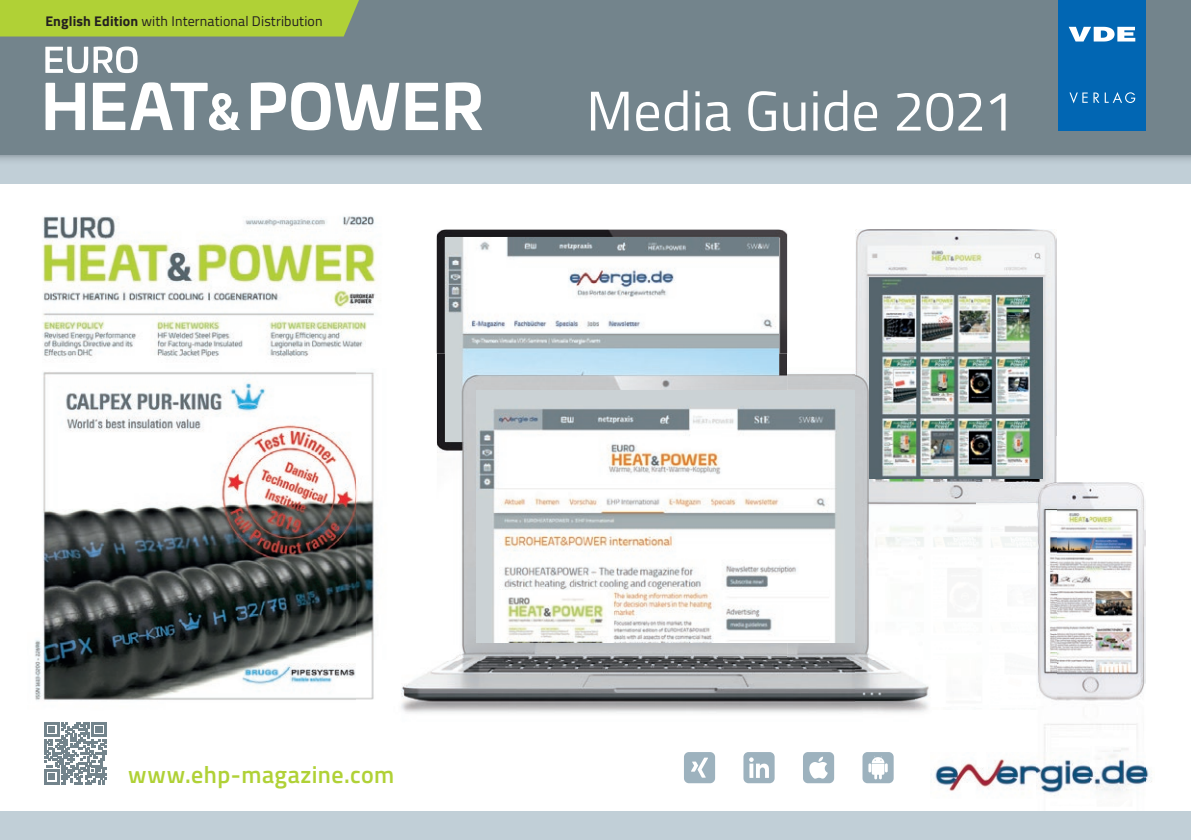
<style>
.page{position:relative;width:1191px;height:840px;background:#fff}
.page>*{position:absolute;margin:0;border:0;box-sizing:border-box;transform-origin:0 0}
.t1{font:56px "Titillium Web";color:#fff}
.t2{font:600 24px "Titillium Web";letter-spacing:.02em;color:#b0d136}
.t3{font:14px "Titillium Web";letter-spacing:.01em;color:#231f20}
.s1{font-weight:700}
</style>
<div class="page">
<img style="left:437px;top:229px;width:350px;height:124px">
<img style="left:446px;top:237px;width:332px;height:153px">
<img style="left:35px;top:216px;width:341px;height:484px">
<img style="left:855px;top:229px;width:201px;height:69px">
<img style="left:855px;top:298px;width:14px;height:55px">
<img style="left:1043px;top:298px;width:13px;height:68px">
<img style="left:975px;top:366px;width:81px;height:137px">
<img style="left:975px;top:503px;width:61px;height:44px">
<img style="left:457px;top:353px;width:50px;height:304px">
<img style="left:506px;top:642px;width:211px;height:15px">
<img style="left:356px;top:353px;width:20px;height:307px">
<img style="left:436px;top:353px;width:21px;height:307px">
<img style="left:722px;top:353px;width:133px;height:307px">
<img style="left:456px;top:657px;width:266px;height:3px">
<img style="left:855px;top:353px;width:120px;height:307px">
<img style="left:1056px;top:482px;width:89px;height:202px">
<img style="left:1044px;top:684px;width:100px;height:67px">
<img style="left:1036px;top:482px;width:20px;height:227px">
<img style="left:931px;top:751px;width:221px;height:45px">
<svg style="left:743px;top:752px;width:31px;height:30px"></svg>
<svg style="left:803px;top:752px;width:31px;height:30px"></svg>
<svg style="left:862px;top:752px;width:31px;height:30px"></svg>
<svg style="left:684px;top:752px;width:31px;height:30px"></svg>
<img style="left:356px;top:660px;width:573px;height:53px">
<svg style="left:44px;top:722px;width:63px;height:61px"></svg>
<div style="left:0;top:155px;width:1191px;height:28px;background:linear-gradient(to bottom,#b4c1c9,#c6d4dc)"></div>
<div style="left:0;top:0;width:1191px;height:155px;background:#73848c"></div>
<svg style="left:45px;top:47px;width:43px;height:26px"></svg>
<svg style="left:94px;top:46px;width:44px;height:27px"></svg>
<svg style="left:46px;top:83px;width:39px;height:47px"></svg>
<svg style="left:251px;top:82px;width:148px;height:48px"></svg>
<svg style="left:405px;top:83px;width:33px;height:47px"></svg>
<svg style="left:446px;top:82px;width:36px;height:48px"></svg>
<svg style="left:93px;top:82px;width:147px;height:48px"></svg>
<div style="left:0;top:0;width:359px;height:36px;background:#b0d136"></div>
<div style="left:1058px;top:0;width:87px;height:130px;background:#0166b3"></div>
<svg style="left:1069px;top:27px;width:66px;height:14px"></svg>
<svg style="left:1069px;top:92px;width:18px;height:11px"></svg>
<svg style="left:1093px;top:92px;width:42px;height:11px"></svg>
<div style="left:0;top:811px;width:1191px;height:28px;background:#c1cfd7"></div>
<img style="left:476px;top:390px;width:379px;height:252px">
<img style="left:869px;top:277px;width:174px;height:201px">
<p class="t3" style="left:45px;top:10px;width:279px"><span class="s1">English Edition</span> with International Distribution</p>
<h1 class="t1" style="left:586px;top:70px;width:430px">Media Guide 2021</h1>
<h2 class="t2" style="left:128px;top:756px;width:268px">www.ehp-magazine.com</h2>
</div>
